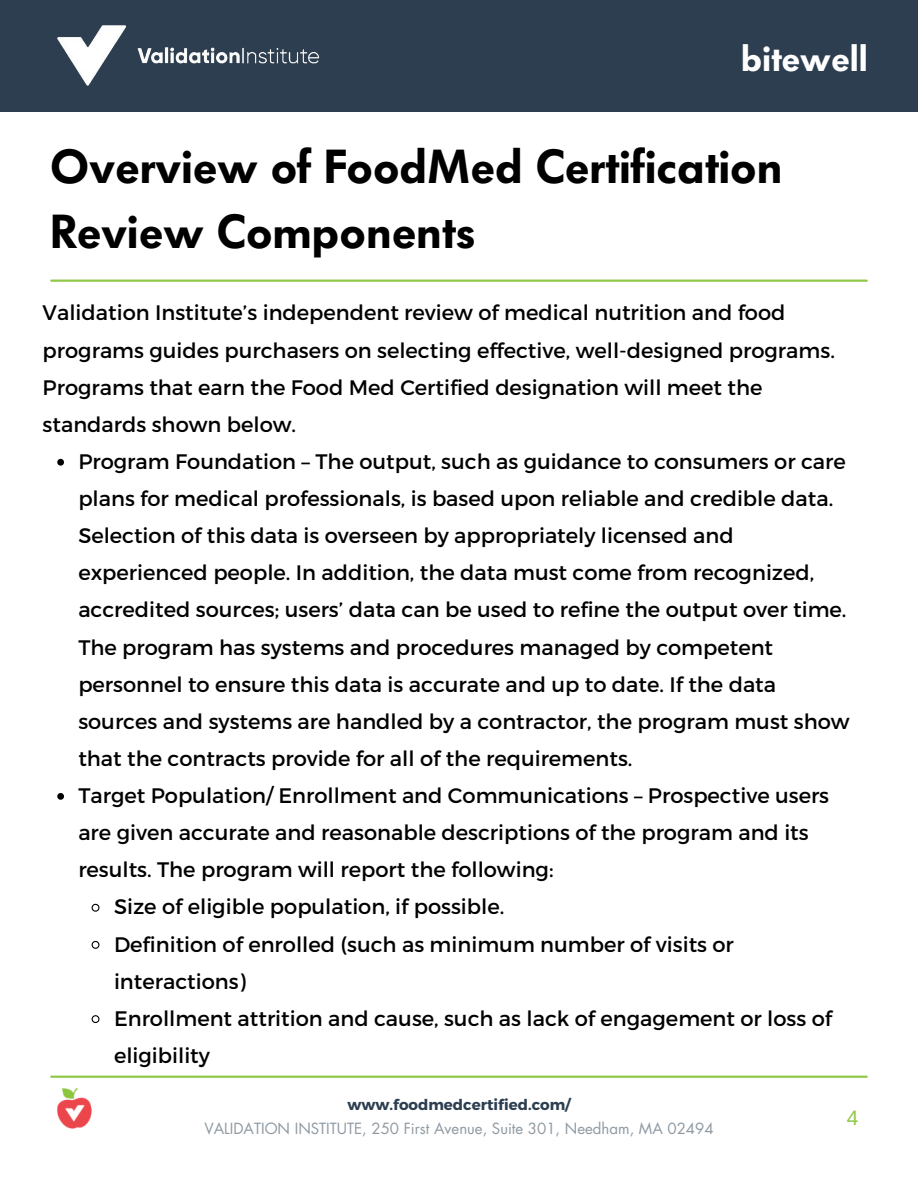
<style>
.page{position:relative;width:918px;height:1188px;background:#fff}
.page>*{position:absolute;margin:0;border:0;box-sizing:border-box;transform-origin:0 0}
.t1{font:600 47.25px/65.2px "Futura BQ";color:#000}
.t2{font:600 36px "Futura BQ";color:#fff}
.t3{font:21px/37.2px "Montserrat";color:#000}
.t4{font:21px "Arimo";color:#92c849}
.t5{font:15px "Futura LT";color:#8e99a2}
.t6{font:700 15px "Montserrat";color:#2c3e50}
</style>
<div class="page">
<div style="left:0;top:0;width:918px;height:112px;background:#2c3e50"></div>
<img style="left:57px;top:25px;width:263px;height:61px">
<hr style="left:51px;top:1076px;width:816px;height:2px;background:#92c849">
<img style="left:57px;top:1088px;width:35px;height:41px">
<svg style="left:57px;top:459px;width:7px;height:7px"></svg>
<svg style="left:57px;top:793px;width:7px;height:7px"></svg>
<svg style="left:91px;top:903px;width:9px;height:9px"></svg>
<svg style="left:91px;top:940px;width:9px;height:9px"></svg>
<svg style="left:91px;top:1015px;width:9px;height:9px"></svg>
<hr style="left:51px;top:280px;width:816px;height:2px;background:#92c849">
<p class="t2" style="left:741px;top:38px;width:128px">bitewell</p>
<p class="t1" style="left:50px;top:134px;width:734px">Overview of FoodMed Certification<br>Review Components</p>
<h3 class="t3" style="left:43px;top:293px;width:794px">Validation Institute’s independent review of medical nutrition and food programs guides purchasers on selecting effective, well-designed programs.<br>Programs that earn the Food Med Certified designation will meet the standards shown below.</h3>
<h3 class="t3" style="left:78px;top:442px;width:773px">Program Foundation – The output, such as guidance to consumers or care plans for medical professionals, is based upon reliable and credible data.<br>Selection of this data is overseen by appropriately licensed and experienced people. In addition, the data must come from recognized, accredited sources; users’ data can be used to refine the output over time.<br>The program has systems and procedures managed by competent personnel to ensure this data is accurate and up to date. If the data sources and systems are handled by a contractor, the program must show that the contracts provide for all of the requirements.</h3>
<h3 class="t3" style="left:78px;top:776px;width:752px">Target Population/ Enrollment and Communications – Prospective users are given accurate and reasonable descriptions of the program and its results. The program will report the following:</h3>
<h3 class="t3" style="left:114px;top:887px;width:392px">Size of eligible population, if possible.</h3>
<p class="t3" style="left:114px;top:924px;width:621px">Definition of enrolled (such as minimum number of visits or interactions)</p>
<h4 class="t3" style="left:114px;top:999px;width:720px">Enrollment attrition and cause, such as lack of engagement or loss of eligibility</h4>
<h1 class="t6" style="left:347px;top:1095px;width:225px">www.foodmedcertified.com/</h1>
<h3 class="t5" style="left:204px;top:1119px;width:511px">VALIDATION INSTITUTE, 250 First Avenue, Suite 301, Needham, MA 02494</h3>
<h2 class="t4" style="left:847px;top:1106px;width:13px">4</h2>
</div>
